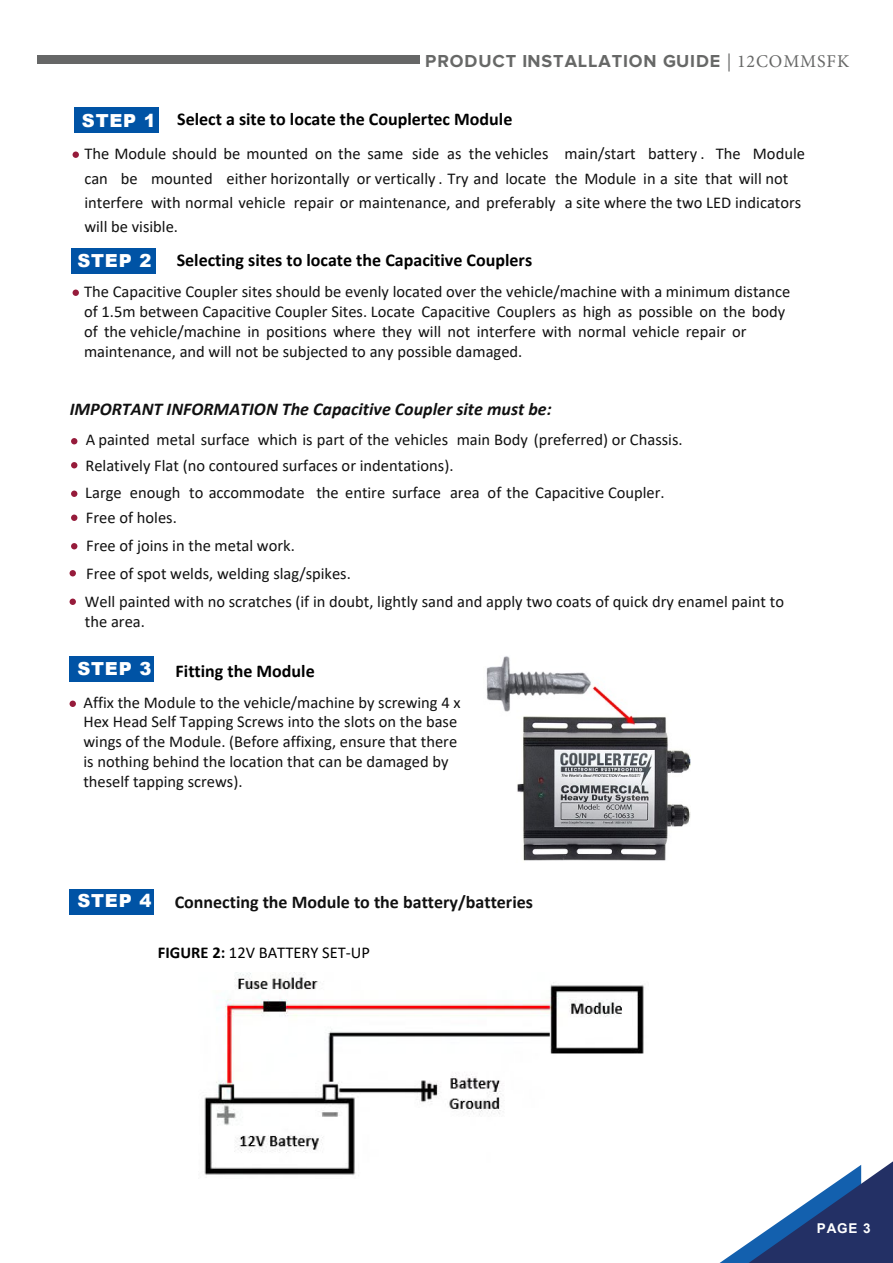
<style>
.page{position:relative;width:893px;height:1263px;background:#fff}
.page>*{position:absolute;margin:0;border:0;box-sizing:border-box;transform-origin:0 0}
.t1{font:700 18px "Calibri";color:#000}
.t2{font:italic 700 18px "Calibri";color:#111}
.t3{font:700 18px "Calibri";color:#111}
.t4{font:700 18px "Proxima Nova";letter-spacing:.05em;color:#676867}
.t5{font:900 18px "Arial";letter-spacing:.045em;color:#fff}
.t6{font:16.5px/19.8px "Calibri";color:#111}
.t7{font:16.5px "Calibri";color:#000}
.t8{font:700 13.5px "Arial";color:#fff}
.s1{font-family:"Minion Pro";font-weight:400}
.s2{font-weight:700}
</style>
<div class="page">
<img style="left:204px;top:972px;width:440px;height:203px">
<div style="left:74px;top:107px;width:85px;height:26px;background:#0053a5"></div>
<svg style="left:71px;top:438px;width:6px;height:6px"></svg>
<div style="left:71px;top:249px;width:85px;height:25px;background:#0053a5"></div>
<svg style="left:71px;top:462px;width:6px;height:6px"></svg>
<svg style="left:71px;top:491px;width:6px;height:6px"></svg>
<svg style="left:71px;top:515px;width:6px;height:6px"></svg>
<svg style="left:71px;top:543px;width:6px;height:6px"></svg>
<svg style="left:70px;top:570px;width:6px;height:6px"></svg>
<svg style="left:70px;top:599px;width:6px;height:6px"></svg>
<div style="left:69px;top:657px;width:85px;height:25px;background:#0053a5"></div>
<div style="left:69px;top:889px;width:85px;height:26px;background:#0053a5"></div>
<img style="left:486px;top:656px;width:204px;height:205px">
<svg style="left:719px;top:1161px;width:174px;height:102px"></svg>
<svg style="left:73px;top:152px;width:6px;height:6px"></svg>
<div style="left:37px;top:55px;width:383px;height:8px;background:#666767"></div>
<svg style="left:73px;top:290px;width:6px;height:6px"></svg>
<svg style="left:70px;top:701px;width:6px;height:6px"></svg>
<p class="t5" style="left:82px;top:107px;width:76px">STEP 1</p>
<p class="t4" style="left:425px;top:54px;width:425px">PRODUCT INSTALLATION GUIDE <span class="s1">| 12COMMSFK</span></p>
<p class="t1" style="left:177px;top:106px;width:337px">Select a site to locate the Couplertec Module</p>
<p class="t6" style="left:84px;top:141px;width:722px;line-height:24.3px">The Module should be mounted on the same side as the vehicles main/start battery . The Module can be mounted either horizontally or vertically . Try and locate the Module in a site that will not interfere with normal vehicle repair or maintenance, and preferably a site where the two LED indicators will be visible.</p>
<p class="t5" style="left:77px;top:247px;width:76px">STEP 2</p>
<p class="t1" style="left:177px;top:247px;width:357px">Selecting sites to locate the Capacitive Couplers</p>
<p class="t6" style="left:84px;top:281px;width:708px">The Capacitive Coupler sites should be evenly located over the vehicle/machine with a minimum distance of 1.5m between Capacitive Coupler Sites. Locate Capacitive Couplers as high as possible on the body of the vehicle/machine in positions where they will not interfere with normal vehicle repair or maintenance, and will not be subjected to any possible damaged.</p>
<p class="t2" style="left:70px;top:396px;width:484px">IMPORTANT INFORMATION The Capacitive Coupler site must be:</p>
<p class="t6" style="left:85px;top:427px;width:599px;line-height:25.3px">A painted metal surface which is part of the vehicles main Body (preferred) or Chassis.<br>Relatively Flat (no contoured surfaces or indentations).</p>
<p class="t6" style="left:85px;top:479px;width:581px;line-height:25.7px">Large enough to accommodate the entire surface area of the Capacitive Coupler.<br>Free of holes.</p>
<p class="t6" style="left:85px;top:531px;width:701px;line-height:28.2px">Free of joins in the metal work.<br>Free of spot welds, welding slag/spikes.<br>Well painted with no scratches (if in doubt, lightly sand and apply two coats of quick dry enamel paint to</p>
<p class="t6" style="left:85px;top:611px;width:62px">the area.</p>
<p class="t5" style="left:77px;top:655px;width:76px">STEP 3</p>
<p class="t1" style="left:176px;top:658px;width:141px">Fitting the Module</p>
<p class="t6" style="left:83px;top:692px;width:379px">Affix the Module to the vehicle/machine by screwing 4 x Hex Head Self Tapping Screws into the slots on the base wings of the Module. (Before affixing, ensure that there is nothing behind the location that can be damaged by theself tapping screws).</p>
<p class="t5" style="left:77px;top:888px;width:76px">STEP 4</p>
<p class="t3" style="left:175px;top:890px;width:360px">Connecting the Module to the battery/batteries</p>
<p class="t7" style="left:158px;top:941px;width:213px"><span class="s2">FIGURE 2:</span> 12V BATTERY SET-UP</p>
<p class="t8" style="left:817px;top:1219px;width:55px">PAGE 3</p>
</div>
